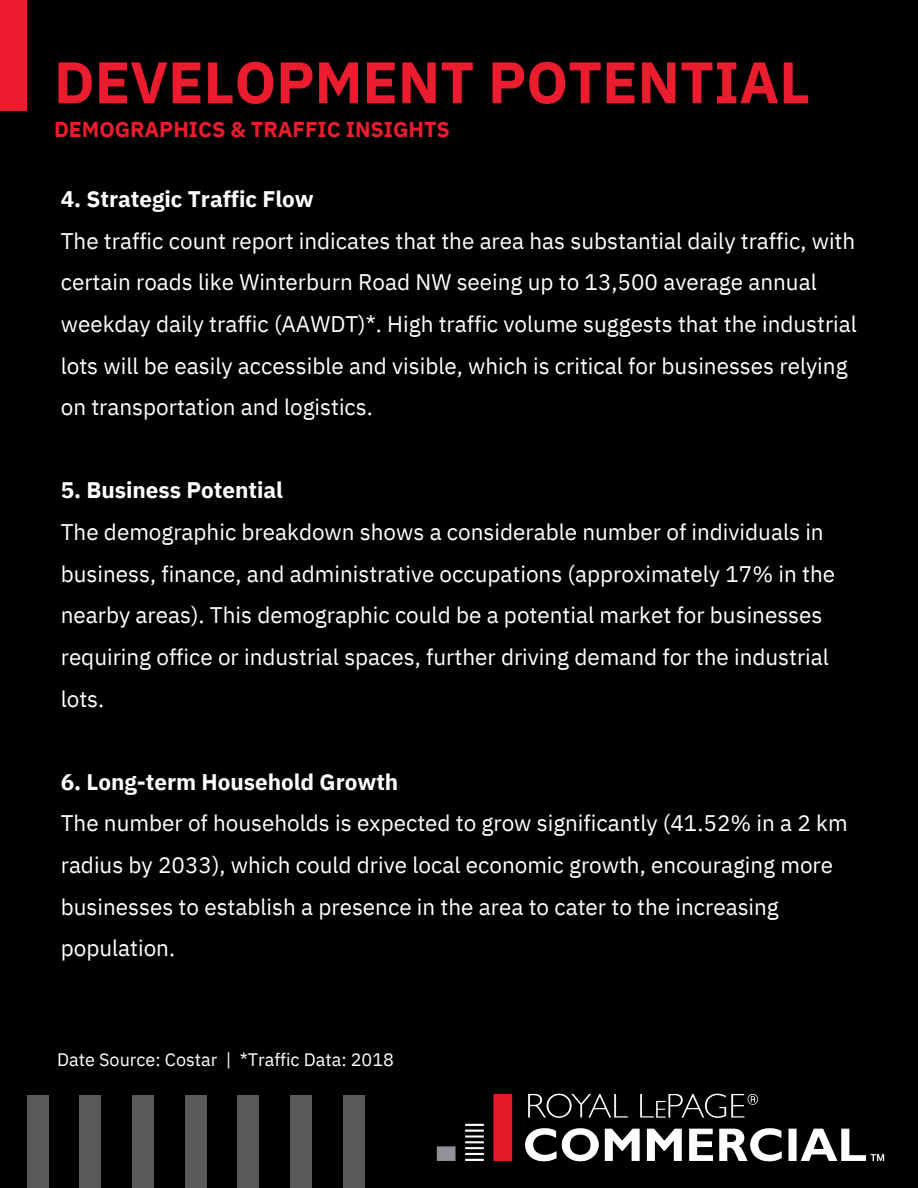
<style>
.page{position:relative;width:918px;height:1188px;background:#000}
.page>*{position:absolute;margin:0;border:0;box-sizing:border-box;transform-origin:0 0}
.t1{font:700 58.5px "IBM Plex Sans";color:#eb1c2e}
.t2{font:22.5px/41.7px "IBM Plex Sans";color:#fff}
.t3{font:700 21.45px "IBM Plex Sans";color:#eb1c2e}
.t4{font:18px "IBM Plex Sans";color:#fff}
.s1{font-weight:700}
</style>
<div class="page">
<div style="left:0;top:0;width:27px;height:108px;background:#eb1c2e"></div>
<div style="left:27px;top:1095px;width:21px;height:93px;background:#59595c"></div>
<div style="left:80px;top:1095px;width:21px;height:93px;background:#59595c"></div>
<div style="left:132px;top:1095px;width:22px;height:93px;background:#59595c"></div>
<div style="left:185px;top:1095px;width:22px;height:93px;background:#59595c"></div>
<div style="left:238px;top:1095px;width:21px;height:93px;background:#59595c"></div>
<div style="left:290px;top:1095px;width:22px;height:93px;background:#59595c"></div>
<div style="left:343px;top:1095px;width:22px;height:93px;background:#59595c"></div>
<img style="left:436px;top:1093px;width:449px;height:69px">
<h3 class="t1" style="left:54px;top:43px;width:758px">DEVELOPMENT POTENTIAL</h3>
<h3 class="t3" style="left:54px;top:115px;width:398px">DEMOGRAPHICS &amp; TRAFFIC INSIGHTS</h3>
<h1 class="t2" style="left:61px;top:178px;width:798px"><span class="s1">4. Strategic Traffic Flow<br></span>The traffic count report indicates that the area has substantial daily traffic, with certain roads like Winterburn Road NW seeing up to 13,500 average annual weekday daily traffic (AAWDT)*. High traffic volume suggests that the industrial lots will be easily accessible and visible, which is critical for businesses relying on transportation and logistics.</h1>
<h2 class="t2" style="left:61px;top:469px;width:776px"><span class="s1">5. Business Potential<br></span>The demographic breakdown shows a considerable number of individuals in business, finance, and administrative occupations (approximately 17% in the nearby areas). This demographic could be a potential market for businesses requiring office or industrial spaces, further driving demand for the industrial lots.</h2>
<h3 class="t2" style="left:61px;top:760px;width:789px"><span class="s1">6. Long-term Household Growth<br></span>The number of households is expected to grow significantly (41.52% in a 2 km radius by 2033), which could drive local economic growth, encouraging more businesses to establish a presence in the area to cater to the increasing population.</h3>
<p class="t4" style="left:57px;top:1047px;width:338px">Date Source: Costar | *Traffic Data: 2018</p>
</div>
